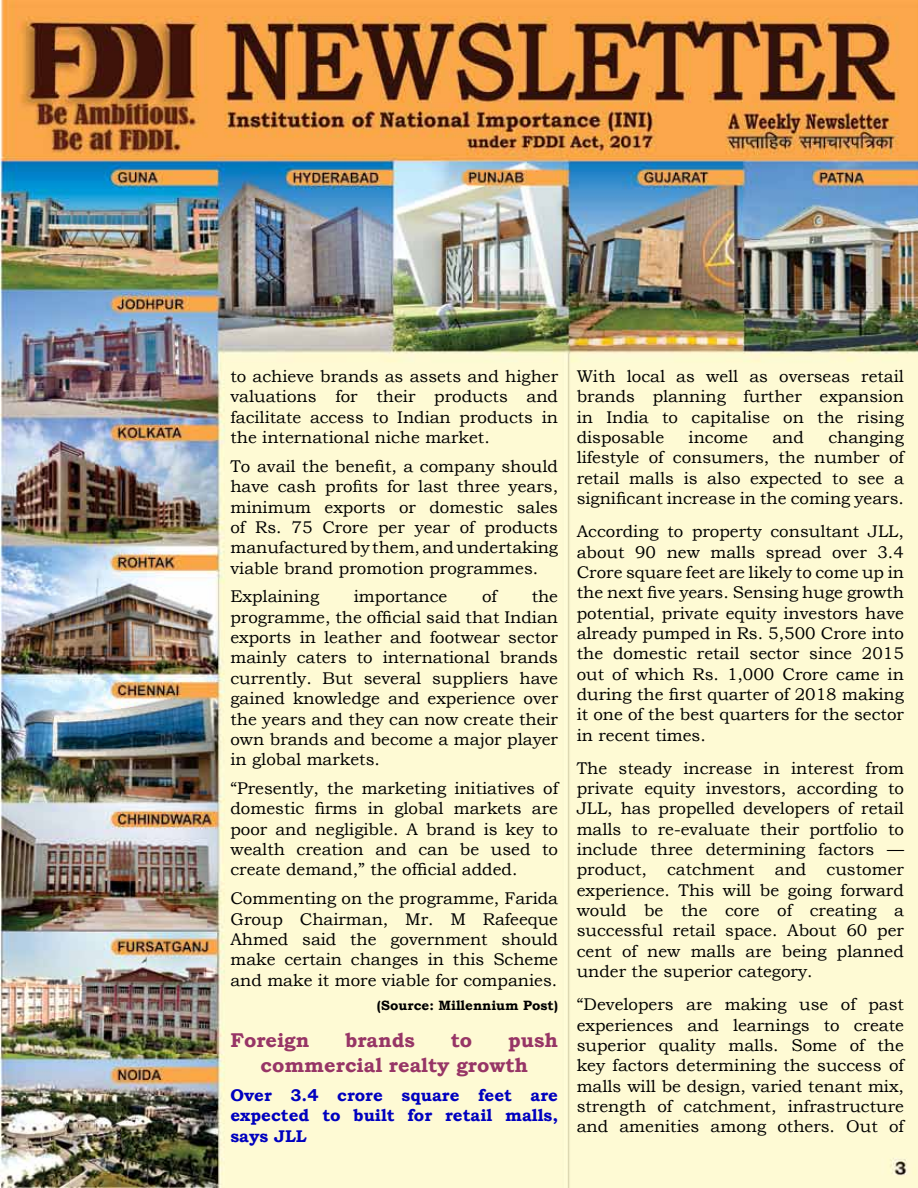
<style>
.page{position:relative;width:918px;height:1188px;background:#fff}
.page>*{position:absolute;margin:0;border:0;box-sizing:border-box;transform-origin:0 0}
.t1{font:700 19.95px/25.2px "Bookman Old Style";color:#973566}
.t2{font:16.95px/20.4px "Bookman Old Style";color:#000;text-align:justify}
.t3{font:700 16.95px/20.4px "Bookman Old Style";color:#0000bf;text-align:justify}
.t4{font:700 13.5px "Bookman Old Style";color:#000}
</style>
<div class="page">
<img style="left:0;top:0;width:918px;height:1188px">
<p class="t2" style="left:230px;top:366px;width:329px">to achieve brands as assets and higher valuations for their products and facilitate access to Indian products in the international niche market.</p>
<p class="t2" style="left:230px;top:456px;width:329px">To avail the benefit, a company should have cash profits for last three years, minimum exports or domestic sales of Rs. 75 Crore per year of products manufactured by them, and undertaking viable brand promotion programmes.</p>
<p class="t2" style="left:230px;top:587px;width:90px">Explaining</p>
<p class="t2" style="left:354px;top:587px;width:95px">importance</p>
<p class="t2" style="left:482px;top:587px;width:16px">of</p>
<p class="t2" style="left:230px;top:587px;width:329px;text-indent:301px">the programme, the official said that Indian exports in leather and footwear sector mainly caters to international brands currently. But several suppliers have gained knowledge and experience over the years and they can now create their own brands and become a major player in global markets.</p>
<p class="t2" style="left:230px;top:778px;width:329px">“Presently, the marketing initiatives of domestic firms in global markets are poor and negligible. A brand is key to wealth creation and can be used to create demand,” the official added.</p>
<p class="t2" style="left:230px;top:888px;width:329px">Commenting on the programme, Farida Group Chairman, Mr. M Rafeeque Ahmed said the government should make certain changes in this Scheme and make it more viable for companies.</p>
<p class="t4" style="left:377px;top:996px;width:183px">(Source: Millennium Post)</p>
<p class="t1" style="left:230px;top:1027px;width:81px">Foreign</p>
<p class="t1" style="left:345px;top:1027px;width:71px">brands</p>
<p class="t1" style="left:451px;top:1027px;width:23px">to</p>
<p class="t1" style="left:260px;top:1027px;width:299px;text-indent:248px">push commercial realty growth</p>
<p class="t3" style="left:230px;top:1085px;width:329px">Over 3.4 crore square feet are expected to built for retail malls, says JLL</p>
<p class="t2" style="left:577px;top:366px;width:329px">With local as well as overseas retail brands planning further expansion in India to capitalise on the rising disposable</p>
<p class="t2" style="left:577px;top:427px;width:329px;text-indent:252px">changing lifestyle of consumers, the number of retail malls is also expected to see a significant increase in the coming years.</p>
<p class="t2" style="left:577px;top:521px;width:329px">According to property consultant JLL, about 90 new malls spread over 3.4<br>Crore square feet are likely to come up in the next five years. Sensing huge growth potential, private equity investors have already pumped in Rs. 5,500 Crore into the domestic retail sector since 2015 out of which Rs. 1,000 Crore came in during the first quarter of 2018 making it one of the best quarters for the sector in recent times.</p>
<p class="t2" style="left:577px;top:758px;width:329px">The steady increase in interest from private equity investors, according to JLL, has propelled developers of retail malls to re-evaluate their portfolio to include three determining factors — product, catchment and customer experience. This will be going forward would be the core of creating a successful retail space. About 60 per cent of new malls are being planned under the superior category.</p>
<p class="t2" style="left:577px;top:994px;width:329px">“Developers are making use of past experiences and learnings to create superior quality malls. Some of the key factors determining the success of malls will be design, varied tenant mix, strength of catchment, infrastructure and amenities among others. Out of</p>
<p class="t2" style="left:689px;top:427px;width:61px">income</p>
<p class="t2" style="left:772px;top:427px;width:33px">and</p>
</div>
